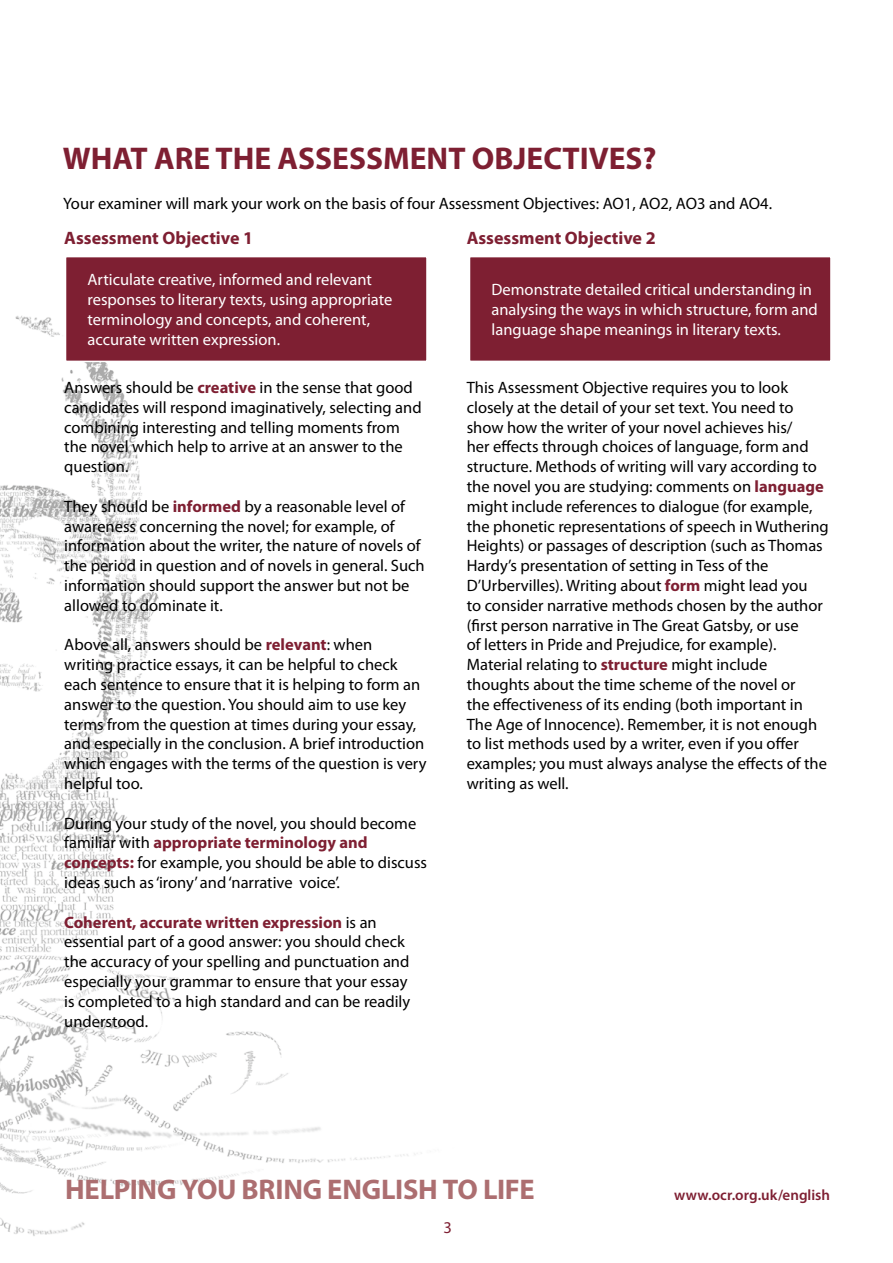
<style>
.page{position:relative;width:893px;height:1263px;background:#fff}
.page>*{position:absolute;margin:0;border:0;box-sizing:border-box;transform-origin:0 0}
.t1{font:700 31.5px "Myriad Pro";color:#7e1f32}
.t2{font:700 28.5px "Myriad Pro";letter-spacing:-.01em;color:#ac6e70}
.t3{font:700 18px "Myriad Pro";color:#7e1f32}
.t4{font:16.5px/19.8px "Myriad Pro";color:#000}
.t5{font:16.5px/19.8px "Myriad Pro";color:#fff}
.t6{font:16.5px "Myriad Pro";color:#7e1f32}
.Small_head_10{font:600 15px "Myriad Pro";color:#7e1f32}
.s1{font-weight:700;color:#7e1f32}
</style>
<div class="page">
<img style="left:0;top:316px;width:422px;height:920px">
<div style="left:66px;top:257px;width:361px;height:104px;background:#7e1f32"></div>
<div style="left:65px;top:256px;width:363px;height:106px;border:2px solid #fff"></div>
<div style="left:469px;top:257px;width:362px;height:104px;background:#7e1f32"></div>
<div style="left:469px;top:256px;width:363px;height:106px;border:2px solid #fff"></div>
<p class="t1" style="left:63px;top:138px;width:595px">WHAT ARE THE ASSESSMENT OBJECTIVES?</p>
<p class="t4" style="left:63px;top:193px;width:710px">Your examiner will mark your work on the basis of four Assessment Objectives: AO1, AO2, AO3 and AO4.</p>
<p class="t3" style="left:64px;top:226px;width:190px">Assessment Objective 1</p>
<p class="t3" style="left:467px;top:226px;width:190px">Assessment Objective 2</p>
<p class="t5" style="left:88px;top:270px;width:306px">Articulate creative, informed and relevant responses to literary texts, using appropriate terminology and concepts, and coherent, accurate written expression.</p>
<p class="t4" style="left:64px;top:377px;width:359px">Answers should be <span class="s1">creative</span> in the sense that good candidates will respond imaginatively, selecting and combining interesting and telling moments from the novel which help to arrive at an answer to the question.</p>
<p class="t4" style="left:64px;top:496px;width:362px">They should be <span class="s1">informed</span> by a reasonable level of awareness concerning the novel; for example, of information about the writer, the nature of novels of the period in question and of novels in general. Such information should support the answer but not be allowed to dominate it.</p>
<p class="t4" style="left:64px;top:635px;width:364px">Above all, answers should be <span class="s1">relevant</span>: when<br>writing practice essays, it can be helpful to check each sentence to ensure that it is helping to form an answer to the question. You should aim to use key terms from the question at times during your essay, and especially in the conclusion. A brief introduction which engages with the terms of the question is very helpful too.</p>
<p class="t4" style="left:64px;top:813px;width:364px">During your study of the novel, you should become familiar with <span class="s1">appropriate terminology and concepts:</span> for example, you should be able to discuss ideas such as ‘irony’ and ‘narrative voice’.</p>
<p class="t4" style="left:64px;top:912px;width:348px"><span class="s1">Coherent, accurate written expression</span> is an essential part of a good answer: you should check the accuracy of your spelling and punctuation and especially your grammar to ensure that your essay is completed to a high standard and can be readily understood.</p>
<p class="t5" style="left:491px;top:280px;width:322px">Demonstrate detailed critical understanding in</p>
<p class="t5" style="left:491px;top:299px;width:328px">analysing the ways in which structure, form and language shape meanings in literary texts.</p>
<p class="t4" style="left:467px;top:377px;width:359px">This Assessment Objective requires you to look closely at the detail of your set text. You need to show how the writer of your novel achieves his/<br>her effects through choices of language, form and structure. Methods of writing will vary according to the novel you are studying: comments on <span class="s1">language</span></p>
<p class="t4" style="left:467px;top:496px;width:363px">might include references to dialogue (for example, the phonetic representations of speech in Wuthering Heights) or passages of description (such as Thomas Hardy’s presentation of setting in Tess of the D’Urbervilles). Writing about <span class="s1">form</span> might lead you<br>to consider narrative methods chosen by the author (first person narrative in The Great Gatsby, or use</p>
<p class="t4" style="left:467px;top:635px;width:362px">of letters in Pride and Prejudice, for example).<br>Material relating to <span class="s1">structure</span> might include thoughts about the time scheme of the novel or<br>the effectiveness of its ending (both important in The Age of Innocence). Remember, it is not enough to list methods used by a writer, even if you offer examples; you must always analyse the effects of the writing as well.</p>
<p class="t2" style="left:65px;top:1171px;width:471px">HELPING YOU BRING ENGLISH TO LIFE</p>
<p class="Small_head_10" style="left:674px;top:1185px;width:158px">www.ocr.org.uk/english</p>
<p class="t6" style="left:443px;top:1217px;width:10px">3</p>
</div>
